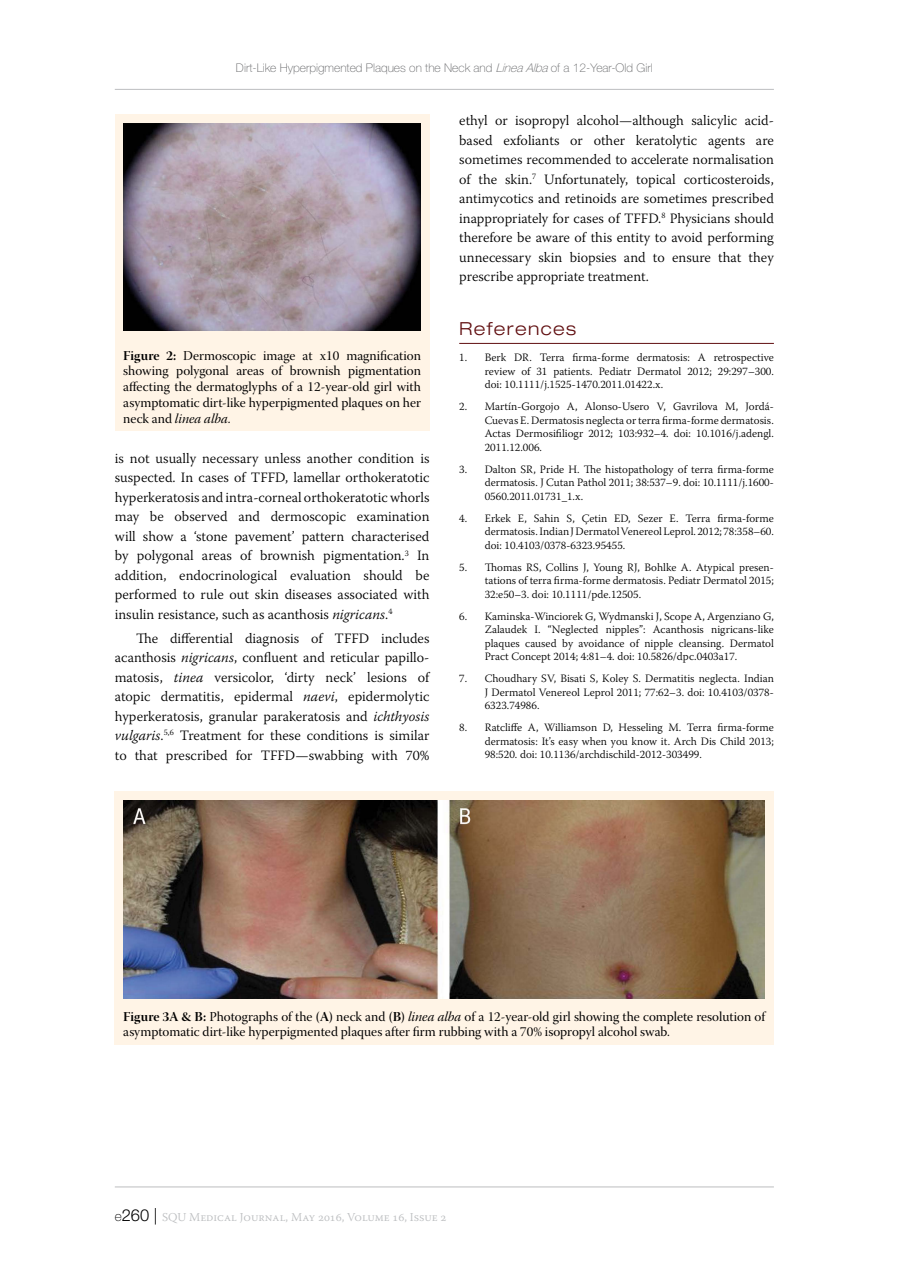
<style>
.page{position:relative;width:910px;height:1280px;background:#fff}
.page>*{position:absolute;margin:0;border:0;box-sizing:border-box;transform-origin:0 0}
.t1{font:300 expanded 18px "Helvetica Neue LT Pro";letter-spacing:.075em;color:#600e10}
.t2{font:300 14.25px/19.5px "Warnock Pro";color:#000;text-align:justify}
.t3{font:13.5px/15.8px "Warnock Pro Subh";color:#000;text-align:justify}
.t4{font:13.5px "Warnock Pro It Subh";letter-spacing:-.005em;color:#000}
.t5{font:100 12px "Helvetica Neue LT Pro";color:#636466}
.t6{font:300 12px "Warnock Pro";color:#bcbec0}
.t7{font:300 11.25px/13.5px "Warnock Pro";color:#000;text-align:justify}
.s1{font-style:italic}
.s2{font-family:"Warnock Pro Bold Disp"}
.s3{font-family:"Warnock Pro Subh"}
.s4{font-family:"Warnock Pro It Subh"}
.s5{font-family:"Helvetica Neue LT Pro";font-weight:100;font-size:13.5px;color:#000}
.s6{font-family:"Helvetica Neue LT Pro";font-size:16.5px;color:#000}
</style>
<div class="page">
<hr style="left:115px;top:89px;width:659px;height:1px;background:#bcbec0">
<hr style="left:115px;top:1187px;width:659px;height:1px;background:#bcbec0">
<hr style="left:459px;top:343px;width:315px;height:1px;background:#600e10">
<div style="left:115px;top:115px;width:314px;height:316px;background:#fff4e6"></div>
<img style="left:123px;top:123px;width:298px;height:207px">
<div style="left:115px;top:792px;width:659px;height:253px;background:#fff4e6"></div>
<img style="left:123px;top:800px;width:641px;height:198px">
<p class="t5" style="left:236px;top:61px;width:418px">Dirt-Like Hyperpigmented Plaques on the Neck and <span class="s1">LineaAlba</span>of a 12-Year-Old Girl</p>
<p class="t3" style="left:123px;top:349px;width:299px"><span class="s2">Figure 2:</span> Dermoscopic image at x10 magnification showing polygonal areas of brownish pigmentation affecting the dermatoglyphs of a 12-year-old girl with asymptomatic dirt-like hyperpigmented plaques on her</p>
<p class="t4" style="left:123px;top:411px;width:109px"><span class="s3">neck and</span> linea alba<span class="s3">.</span></p>
<p class="t2" style="left:115px;top:448px;width:316px">is not usually necessary unless another condition is suspected. In cases of TFFD, lamellar orthokeratotic hyperkeratosis and intra-corneal orthokeratotic whorls may be observed and dermoscopic examination will show a ‘stone pavement’ pattern characterised by polygonal areas of brownish pigmentation.<sup>3</sup> In addition, endocrinological evaluation should be performed to rule out skin diseases associated with insulin resistance, such as acanthosis <span class="s1">nigricans</span>.<sup>4</sup></p>
<p class="t2" style="left:115px;top:628px;width:317px;text-indent:21px">The differential diagnosis of TFFD includes acanthosis <span class="s1">nigricans</span>, confluent and reticular papillo&shy;matosis, <span class="s1">tinea</span> versicolor, ‘dirty neck’ lesions of atopic dermatitis, epidermal <span class="s1">naevi</span>, epidermolytic hyperkeratosis, granular parakeratosis and <span class="s1">ichthyosis vulgaris</span>.<sup>5,6</sup> Treatment for these conditions is similar to that prescribed for TFFD—swabbing with 70%</p>
<p class="t2" style="left:459px;top:111px;width:316px">ethyl or isopropyl alcohol—although salicylic acid&shy;based exfoliants or other keratolytic agents are sometimes recommended to accelerate normalisation of the skin.<sup>7</sup> Unfortunately, topical corticosteroids, antimycotics and retinoids are sometimes prescribed inappropriately for cases of TFFD.<sup>8</sup> Physicians should therefore be aware of this entity to avoid performing unnecessary skin biopsies and to ensure that they prescribe appropriate treatment.</p>
<h1 class="t1" style="left:459px;top:318px;width:118px">References</h1>
<p class="t7" style="left:485px;top:350px;width:291px;text-indent:-26px">1. Berk DR. Terra firma-forme dermatosis: A retrospective review of 31 patients. Pediatr Dermatol 2012; 29:297–300. doi: 10.1111/j.1525-1470.2011.01422.x.</p>
<p class="t7" style="left:485px;top:399px;width:291px;text-indent:-26px">2. Martín-Gorgojo A, Alonso-Usero V, Gavrilova M, Jordá-Cuevas E. Dermatosis neglecta or terra firma-forme dermatosis.<br>Actas Dermosifiliogr 2012; 103:932–4. doi: 10.1016/j.adengl.<br>2011.12.006.</p>
<p class="t7" style="left:485px;top:462px;width:291px;text-indent:-26px">3. Dalton SR, Pride H. The histopathology of terra firma-forme dermatosis. J Cutan Pathol 2011; 38:537–9. doi: 10.1111/j.1600- 0560.2011.01731_1.x.</p>
<p class="t7" style="left:485px;top:511px;width:291px;text-indent:-26px">4. Erkek E, Sahin S, Çetin ED, Sezer E. Terra firma-forme dermatosis. Indian J Dermatol Venereol Leprol. 2012; 78:358–60. doi: 10.4103/0378-6323.95455.</p>
<p class="t7" style="left:485px;top:560px;width:291px;text-indent:-26px">5. Thomas RS, Collins J, Young RJ, Bohlke A. Atypical presen&shy;tations of terra firma-forme dermatosis. Pediatr Dermatol 2015; 32:e50–3. doi: 10.1111/pde.12505.</p>
<p class="t7" style="left:485px;top:609px;width:291px;text-indent:-26px">6. Kaminska-Winciorek G, Wydmanski J, Scope A, Argenziano G, Zalaudek I. “Neglected nipples”: Acanthosis nigricans-like plaques caused by avoidance of nipple cleansing. Dermatol Pract Concept 2014; 4:81–4. doi: 10.5826/dpc.0403a17.</p>
<p class="t7" style="left:485px;top:671px;width:291px;text-indent:-26px">7. Choudhary SV, Bisati S, Koley S. Dermatitis neglecta. Indian J Dermatol Venereol Leprol 2011; 77:62–3. doi: 10.4103/0378- 6323.74986.</p>
<p class="t7" style="left:485px;top:720px;width:291px;text-indent:-26px">8. Ratcliffe A, Williamson D, Hesseling M. Terra firma-forme dermatosis: It’s easy when you know it. Arch Dis Child 2013; 98:520. doi: 10.1136/archdischild-2012-303499.</p>
<p class="t3" style="left:123px;top:1010px;width:644px"><span class="s2">Figure 3A &amp; B:</span> Photographs of the <span class="s2">(A)</span> neck and <span class="s2">(B)</span> <span class="s4">linea alba</span> of a 12-year-old girl showing the complete resolution of asymptomatic dirt-like hyperpigmented plaques after firm rubbing with a 70% isopropyl alcohol swab.</p>
<p class="t6" style="left:115px;top:1210px;width:333px"><span class="s5">e</span><span class="s6">260 |</span> SQU Medical Journal, May 2016, Volume 16, Issue 2</p>
</div>
